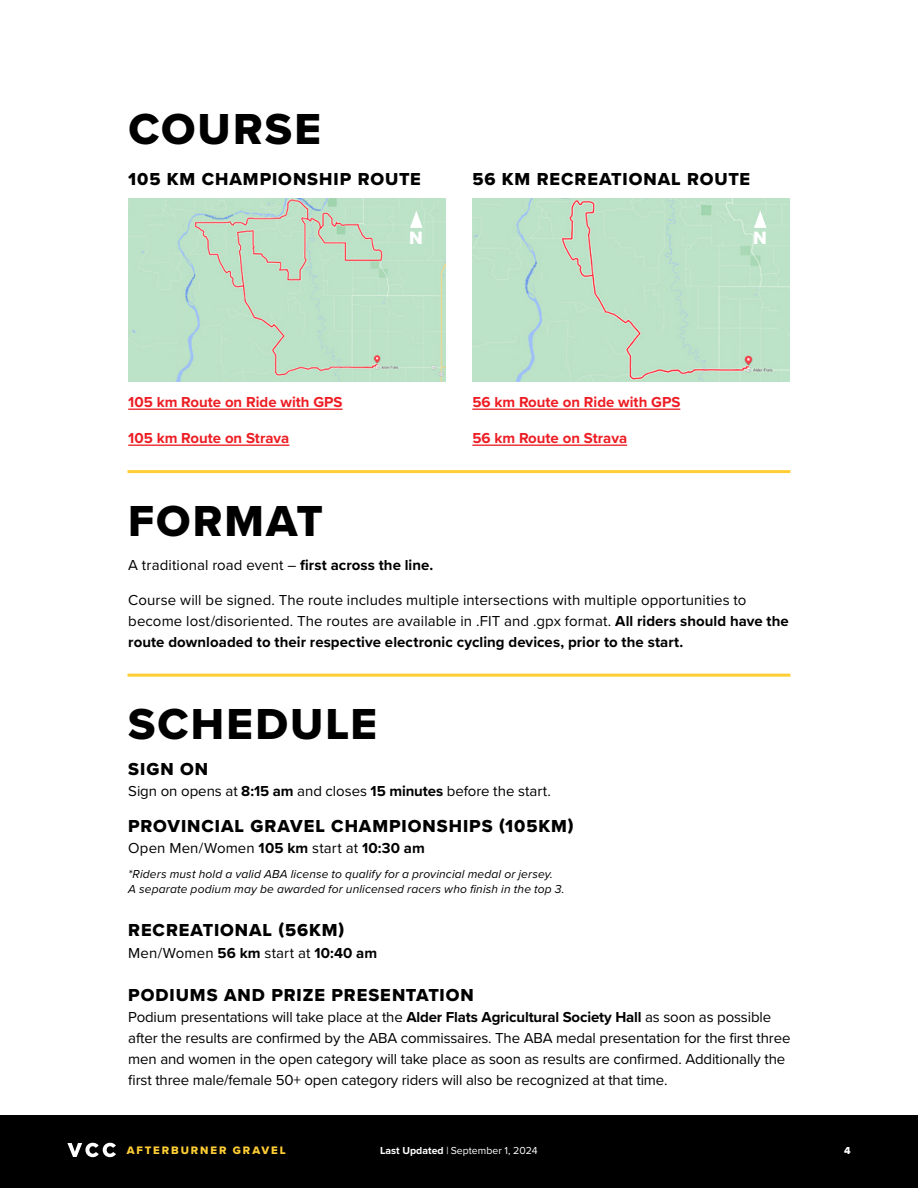
<style>
.page{position:relative;width:918px;height:1188px;background:#fff}
.page>*{position:absolute;margin:0;border:0;box-sizing:border-box;transform-origin:0 0}
.t1{font:45px "Proxima Nova Extrabld";letter-spacing:.045em;color:#000}
.t2{font:18.6px "Proxima Nova Extrabld";color:#fff}
.t3{font:18px "Proxima Nova Extrabld";letter-spacing:.05em;color:#000}
.t4{font:15px/21px "Proxima Nova";letter-spacing:-.01em;color:#000}
.t5{font:700 15px "Proxima Nova";color:#ed1d24}
.t6{font:15px "Proxima Nova";letter-spacing:.01em;color:#000}
.t7{font:italic 12px/15px "Proxima Nova";letter-spacing:.01em;color:#000}
.t8{font:11.25px "Proxima Nova Extrabld";letter-spacing:.17em;color:#ffce35}
.t9{font:10.5px "Proxima Nova";color:#fff}
.t10{font:10.5px "Proxima Nova Extrabld";color:#fff}
.s1{font-weight:700}
</style>
<div class="page">
<div style="left:0;top:1115px;width:918px;height:73px;background:#000"></div>
<svg style="left:67px;top:1143px;width:49px;height:14px"></svg>
<hr style="left:128px;top:674px;width:662px;height:3px;background:#ffce35">
<hr style="left:128px;top:470px;width:662px;height:3px;background:#ffce35">
<div style="left:472px;top:198px;width:318px;height:184px;background:#bce3c8"></div>
<img style="left:128px;top:198px;width:318px;height:184px">
<hr style="left:472px;top:409px;width:208px;height:1px;background:#ed1d24">
<hr style="left:472px;top:445px;width:155px;height:1px;background:#ed1d24">
<hr style="left:128px;top:409px;width:215px;height:1px;background:#ed1d24">
<hr style="left:128px;top:445px;width:161px;height:1px;background:#ed1d24">
<svg style="left:754px;top:211px;width:13px;height:17px"></svg>
<svg style="left:410px;top:211px;width:13px;height:17px"></svg>
<h1 class="t1" style="left:128px;top:95px;width:194px">COURSE</h1>
<p class="t3" style="left:128px;top:165px;width:294px">105 KM CHAMPIONSHIP ROUTE</p>
<p class="t3" style="left:472px;top:165px;width:279px">56 KM RECREATIONAL ROUTE</p>
<p class="t5" style="left:128px;top:391px;width:216px">105 km Route on Ride with GPS</p>
<p class="t5" style="left:128px;top:427px;width:163px">105 km Route on Strava</p>
<p class="t2" style="left:409px;top:224px;width:15px">N</p>
<p class="t2" style="left:753px;top:224px;width:15px">N</p>
<p class="t5" style="left:472px;top:391px;width:210px">56 km Route on Ride with GPS</p>
<p class="t5" style="left:472px;top:427px;width:156px">56 km Route on Strava</p>
<h1 class="t1" style="left:128px;top:487px;width:196px">FORMAT</h1>
<p class="t4" style="left:128px;top:554px;width:307px">A traditional road event – <span class="s1">first across the line.</span></p>
<p class="t4" style="left:128px;top:588px;width:662px">Course will be signed. The route includes multiple intersections with multiple opportunities to become lost/disoriented. The routes are available in .FIT and .gpx format. <span class="s1">All riders should have the route downloaded to their respective electronic cycling devices, prior to the start.</span></p>
<h1 class="t1" style="left:128px;top:691px;width:250px">SCHEDULE</h1>
<p class="t3" style="left:128px;top:756px;width:81px">SIGN ON</p>
<p class="t4" style="left:128px;top:780px;width:424px">Sign on opens at <span class="s1">8:15 am</span> and closes <span class="s1">15 minutes</span> before the start.</p>
<p class="t3" style="left:128px;top:813px;width:447px">PROVINCIAL GRAVEL CHAMPIONSHIPS (105KM)</p>
<p class="t6" style="left:128px;top:837px;width:298px">Open Men/Women <span class="s1">105 km</span> start at <span class="s1">10:30 am</span></p>
<p class="t7" style="left:128px;top:866px;width:438px">*Riders must hold a valid ABA license to qualify for a provincial medal or jersey.<br>A separate podium may be awarded for unlicensed racers who finish in the top 3.</p>
<p class="t3" style="left:128px;top:916px;width:217px">RECREATIONAL (56KM)</p>
<p class="t4" style="left:128px;top:942px;width:250px">Men/Women <span class="s1">56 km</span> start at <span class="s1">10:40 am</span></p>
<p class="t3" style="left:128px;top:982px;width:347px">PODIUMS AND PRIZE PRESENTATION</p>
<p class="t4" style="left:128px;top:1006px;width:664px">Podium presentations will take place at the <span class="s1">Alder Flats Agricultural Society Hall</span> as soon as possible after the results are confirmed by the ABA commissaires. The ABA medal presentation for the first three men and women in the open category will take place as soon as results are confirmed. Additionally the first three male/female 50+ open category riders will also be recognized at that time.</p>
<p class="t8" style="left:127px;top:1142px;width:161px">AFTERBURNER GRAVEL</p>
<p class="t9" style="left:380px;top:1143px;width:159px"><span class="s1">Last Updated</span> | September 1, 2024</p>
<p class="t10" style="left:844px;top:1143px;width:8px">4</p>
</div>
